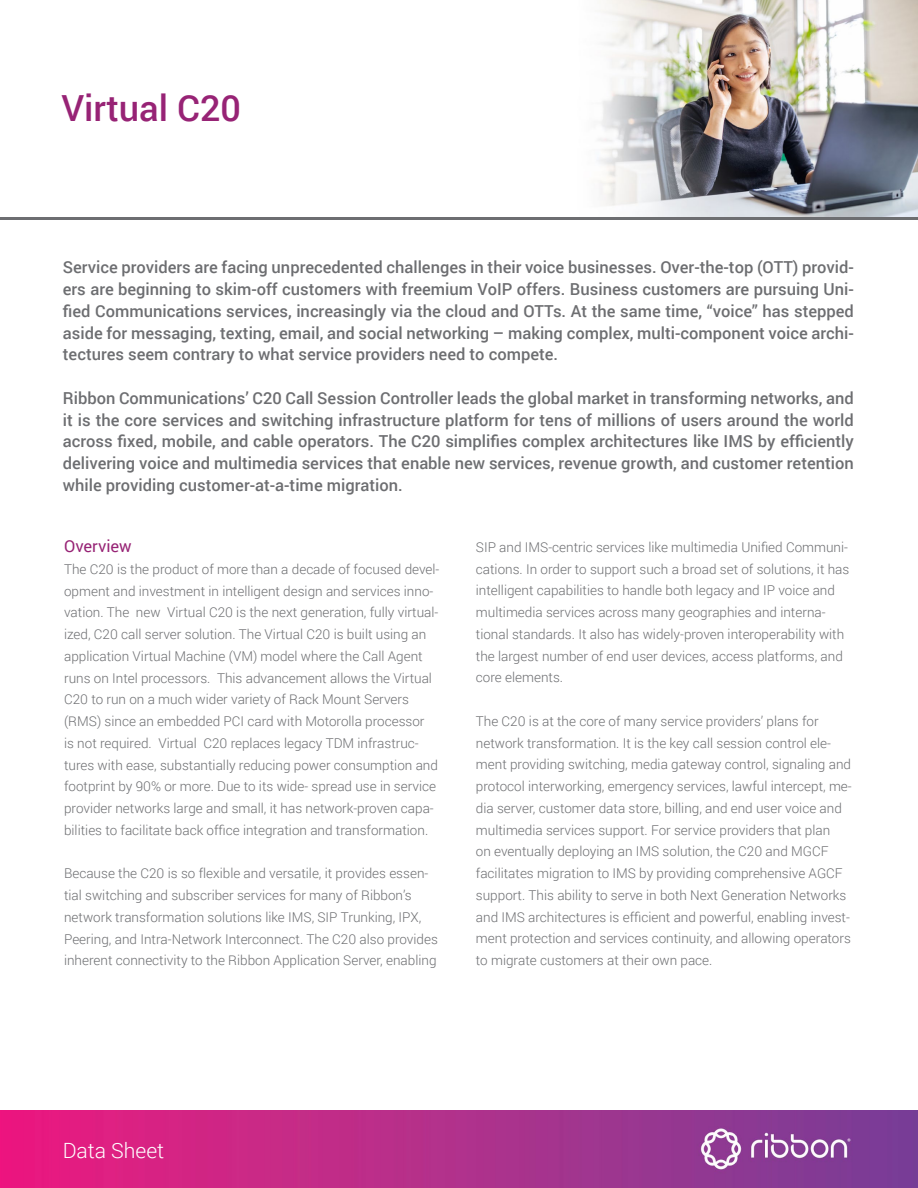
<style>
.page{position:relative;width:918px;height:1188px;background:#fff}
.page>*{position:absolute;margin:0;border:0;box-sizing:border-box;transform-origin:0 0}
.t1{font:500 36px "Roboto";color:#972375}
.t2{font:300 21px "Roboto";color:#fff}
.t3{font:500 16.5px/21.8px "Roboto";color:#6d6e71;text-align:justify}
.t4{font:16.5px "Roboto";color:#972375}
.t5{font:300 13.5px/21.8px "Roboto";color:#6d6e71}
</style>
<div class="page">
<img style="left:0;top:1110px;width:918px;height:78px">
<img style="left:515px;top:0;width:403px;height:218px">
<hr style="left:0;top:218px;width:918px;height:2px;background:#6d6e71">
<h1 class="t1" style="left:61px;top:83px;width:181px">Virtual C20</h1>
<p class="t3" style="left:63px;top:256px;width:793px">Service providers are facing unprecedented challenges in their voice businesses. Over-the-top (OTT) provid&shy;ers are beginning to skim-off customers with freemium VoIP offers. Business customers are pursuing Uni&shy;fied Communications services, increasingly via the cloud and OTTs. At the same time, “voice” has stepped aside for messaging, texting, email, and social networking – making complex, multi-component voice archi&shy;tectures seem contrary to what service providers need to compete.</p>
<p class="t3" style="left:63px;top:387px;width:793px">Ribbon Communications’ C20 Call Session Controller leads the global market in transforming networks, and it is the core services and switching infrastructure platform for tens of millions of users around the world across fixed, mobile, and cable operators. The C20 simplifies complex architectures like IMS by efficiently delivering voice and multimedia services that enable new services, revenue growth, and customer retention while providing customer-at-a-time migration.</p>
<p class="t4" style="left:64px;top:535px;width:69px">Overview</p>
<p class="t5" style="left:64px;top:558px;width:377px">The C20 is the product of more than a decade of focused devel&shy;opment and investment in intelligent design and services inno&shy;vation. The new Virtual C20 is the next generation, fully virtual&shy;ized, C20 call server solution. The Virtual C20 is built using an application Virtual Machine (VM) model where the Call Agent runs on Intel processors. This advancement allows the Virtual C20 to run on a much wider variety of Rack Mount Servers (RMS) since an embedded PCI card with Motorolla processor<br>is not required. Virtual C20 replaces legacy TDM infrastruc&shy;tures with ease, substantially reducing power consumption and footprint by 90% or more. Due to its wide- spread use in service provider networks large and small, it has network-proven capa&shy;bilities to facilitate back office integration and transformation.</p>
<p class="t5" style="left:64px;top:862px;width:375px">Because the C20 is so flexible and versatile, it provides essen&shy;tial switching and subscriber services for many of Ribbon’s network transformation solutions like IMS, SIP Trunking, IPX, Peering, and Intra-Network Interconnect. The C20 also provides inherent connectivity to the Ribbon Application Server, enabling</p>
<p class="t5" style="left:476px;top:536px;width:375px">SIP and IMS-centric services like multimedia Unified Communi&shy;cations. In order to support such a broad set of solutions, it has intelligent capabilities to handle both legacy and IP voice and multimedia services across many geographies and interna&shy;tional standards. It also has widely-proven interoperability with the largest number of end user devices, access platforms, and core elements.</p>
<p class="t5" style="left:476px;top:710px;width:377px">The C20 is at the core of many service providers’ plans for network transformation. It is the key call session control ele&shy;ment providing switching, media gateway control, signaling and protocol interworking, emergency services, lawful intercept, me&shy;dia server, customer data store, billing, and end user voice and multimedia services support. For service providers that plan<br>on eventually deploying an IMS solution, the C20 and MGCF facilitates migration to IMS by providing comprehensive AGCF support. This ability to serve in both Next Generation Networks and IMS architectures is efficient and powerful, enabling invest&shy;ment protection and services continuity, and allowing operators to migrate customers at their own pace.</p>
<h2 class="t2" style="left:63px;top:1136px;width:103px">Data Sheet</h2>
</div>
